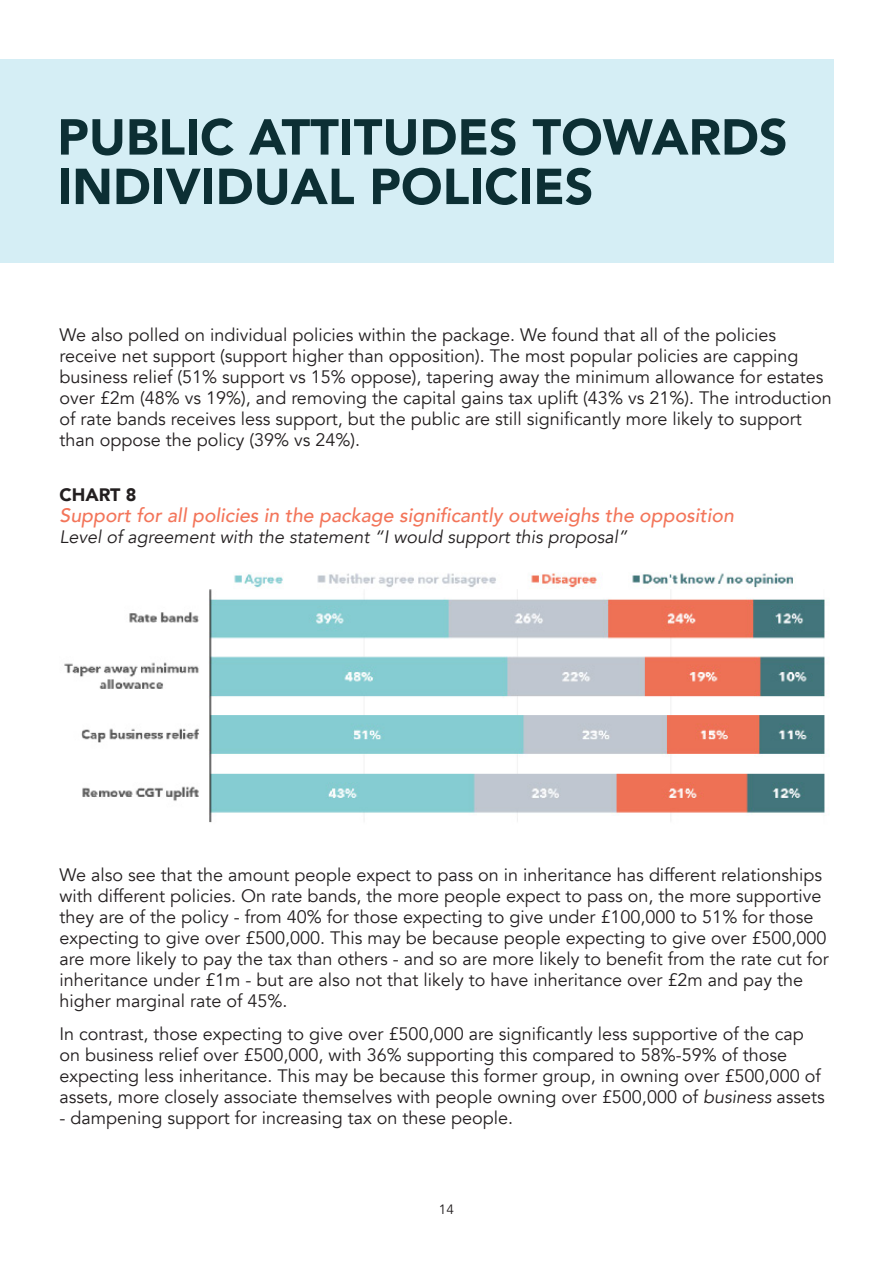
<style>
.page{position:relative;width:893px;height:1263px;background:#fff}
.page>*{position:absolute;margin:0;border:0;box-sizing:border-box;transform-origin:0 0}
.t1{font:900 49.95px/49.5px "Avenir";color:#0c2f34}
.Body{font:italic 500 19.5px "Avenir";color:#f3755a}
.Body-2{font:18px/21px "Avenir";color:#231f20}
.Body-3{font:italic 18px "Avenir";color:#231f20}
.Body-4{font:900 18px "Avenir";color:#231f20}
.t2{font:13.5px "Avenir";color:#231f20}
.s1{font-style:italic}
</style>
<div class="page">
<div style="left:0;top:60px;width:833px;height:203px;background:#d5eef5"></div>
<img style="left:64px;top:573px;width:762px;height:250px">
<h1 class="t1" style="left:57px;top:111px;width:732px">PUBLIC ATTITUDES TOWARDS<br>INDIVIDUAL POLICIES</h1>
<p class="Body-2" style="left:60px;top:325px;width:774px">We also polled on individual policies within the package. We found that all of the policies receive net support (support higher than opposition). The most popular policies are capping business relief (51% support vs 15% oppose), tapering away the minimum allowance for estates over £2m (48% vs 19%), and removing the capital gains tax uplift (43% vs 21%). The introduction of rate bands receives less support, but the public are still significantly more likely to support than oppose the policy (39% vs 24%).</p>
<p class="Body-4" style="left:60px;top:479px;width:78px">CHART 8</p>
<p class="Body" style="left:60px;top:503px;width:676px">Support for all policies in the package significantly outweighs the opposition</p>
<p class="Body-3" style="left:60px;top:526px;width:570px">Level of agreement with the statement “I would support this proposal”</p>
<p class="Body-2" style="left:60px;top:864px;width:771px">We also see that the amount people expect to pass on in inheritance has different relationships with different policies. On rate bands, the more people expect to pass on, the more supportive they are of the policy - from 40% for those expecting to give under £100,000 to 51% for those expecting to give over £500,000. This may be because people expecting to give over £500,000 are more likely to pay the tax than others - and so are more likely to benefit from the rate cut for inheritance under £1m - but are also not that likely to have inheritance over £2m and pay the higher marginal rate of 45%.</p>
<p class="Body-2" style="left:60px;top:1024px;width:767px">In contrast, those expecting to give over £500,000 are significantly less supportive of the cap on business relief over £500,000, with 36% supporting this compared to 58%-59% of those expecting less inheritance. This may be because this former group, in owning over £500,000 of assets, more closely associate themselves with people owning over £500,000 of <span class="s1">business</span> assets</p>
<p class="Body-2" style="left:60px;top:1108px;width:455px">- dampening support for increasing tax on these people.</p>
<p class="t2" style="left:439px;top:1201px;width:17px">14</p>
</div>
